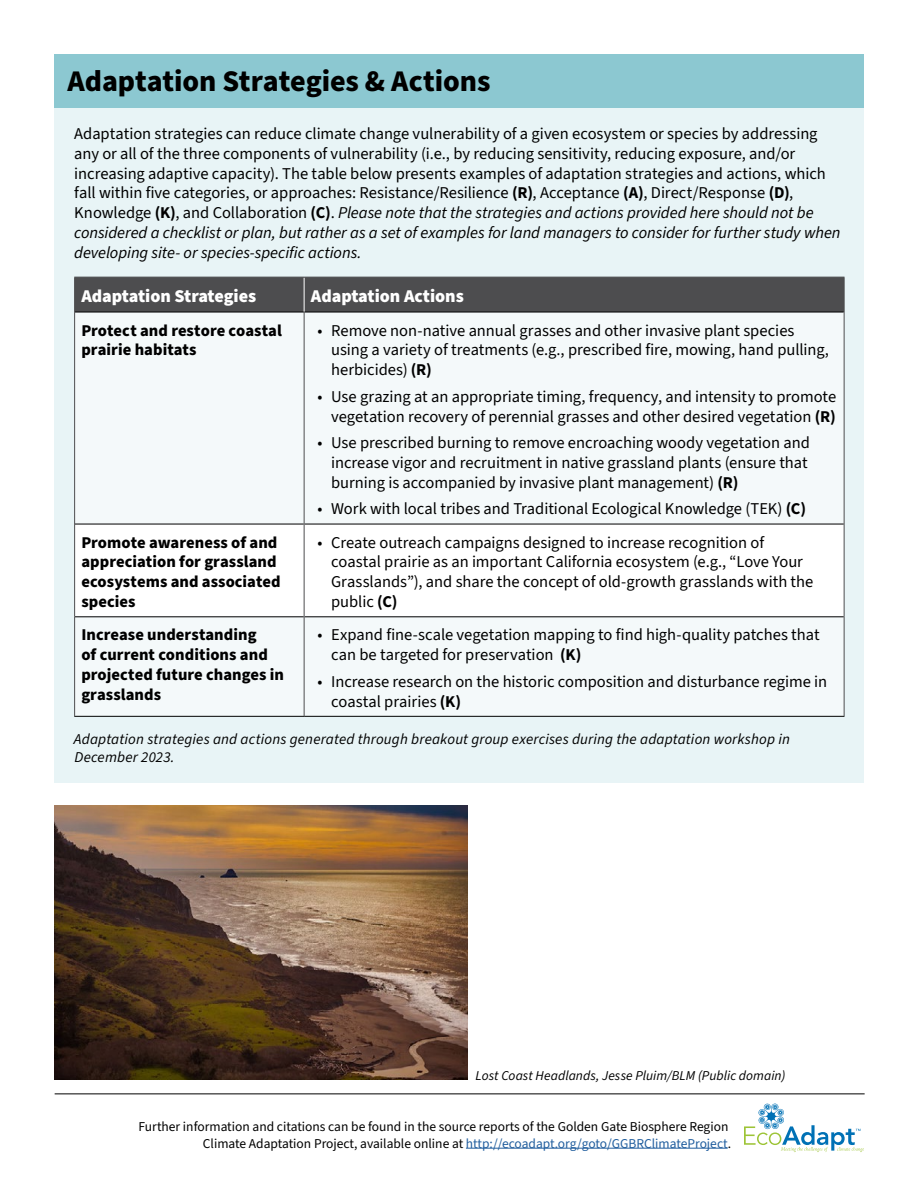
<style>
.page{position:relative;width:918px;height:1188px;background:#fff}
.page>*{position:absolute;margin:0;border:0;box-sizing:border-box;transform-origin:0 0}
.t1{font:800 30px "Source Sans 3";letter-spacing:-.005em;color:#000}
.t2{font:900 18px "Source Sans 3";color:#fff}
.Body_Copy{font:16.5px/19.8px "Source Sans 3";color:#000}
.table_not_bullets{font:800 16.5px/19.8px "Source Sans 3";letter-spacing:.005em;color:#000}
.Body_Copy-2{font:italic 15px/18px "Source Sans 3";letter-spacing:.01em;color:#000}
.t3{font:13.5px/16.2px "Source Sans 3";color:#000;text-align:right}
.Photo_Credit{font:italic 13.5px "Source Sans 3";letter-spacing:.005em;color:#000}
.s1{font-weight:700}
.s2{font-style:italic}
.s3{color:#215e9e}
</style>
<div class="page">
<hr style="left:466px;top:1148px;width:262px;height:1px;background:#215e9e">
<svg style="left:744px;top:1104px;width:120px;height:48px"></svg>
<hr style="left:55px;top:1094px;width:810px;height:1px;background:#000">
<div style="left:54px;top:108px;width:810px;height:675px;background:#e8f4f6"></div>
<div style="left:54px;top:54px;width:810px;height:54px;background:#8cc8d1"></div>
<div style="left:75px;top:278px;width:769px;height:34px;background:#4d4d4f"></div>
<div style="left:75px;top:313px;width:769px;height:211px;background:#f4f9fa"></div>
<div style="left:75px;top:525px;width:769px;height:91px;background:#fff"></div>
<div style="left:75px;top:617px;width:769px;height:99px;background:#f4f9fa"></div>
<hr style="left:75px;top:312px;width:229px;height:1px;background:#000">
<hr style="left:304px;top:312px;width:540px;height:1px;background:#000">
<hr style="left:75px;top:524px;width:229px;height:1px;background:#000">
<hr style="left:304px;top:524px;width:540px;height:1px;background:#000">
<hr style="left:75px;top:616px;width:229px;height:1px;background:#000">
<hr style="left:304px;top:616px;width:540px;height:1px;background:#000">
<hr style="left:74px;top:716px;width:230px;height:1px;background:#000">
<hr style="left:304px;top:716px;width:540px;height:1px;background:#000">
<hr style="left:304px;top:312px;width:1px;height:212px;background:#4d4d4f">
<hr style="left:304px;top:524px;width:1px;height:93px;background:#4d4d4f">
<hr style="left:304px;top:617px;width:1px;height:99px;background:#4d4d4f">
<hr style="left:304px;top:277px;width:1px;height:35px;background:#fff">
<hr style="left:74px;top:277px;width:230px;height:1px;background:#4d4d4f">
<hr style="left:74px;top:277px;width:1px;height:35px;background:#4d4d4f">
<hr style="left:304px;top:277px;width:540px;height:1px;background:#4d4d4f">
<hr style="left:844px;top:277px;width:1px;height:35px;background:#4d4d4f">
<hr style="left:74px;top:312px;width:1px;height:212px;background:#4d4d4f">
<hr style="left:844px;top:312px;width:1px;height:212px;background:#4d4d4f">
<hr style="left:74px;top:524px;width:1px;height:93px;background:#4d4d4f">
<hr style="left:844px;top:524px;width:1px;height:93px;background:#4d4d4f">
<hr style="left:74px;top:617px;width:1px;height:99px;background:#4d4d4f">
<hr style="left:844px;top:617px;width:1px;height:99px;background:#4d4d4f">
<img style="left:54px;top:806px;width:414px;height:274px">
<h2 class="t1" style="left:68px;top:61px;width:424px">Adaptation Strategies &amp; Actions</h2>
<p class="Body_Copy" style="left:74px;top:124px;width:768px">Adaptation strategies can reduce climate change vulnerability of a given ecosystem or species by addressing any or all of the three components of vulnerability (i.e., by reducing sensitivity, reducing exposure, and/or increasing adaptive capacity). The table below presents examples of adaptation strategies and actions, which fall within five categories, or approaches: Resistance/Resilience <span class="s1">(R)</span>, Acceptance <span class="s1">(A)</span>, Direct/Response <span class="s1">(D)</span>, Knowledge <span class="s1">(K)</span>, and Collaboration <span class="s1">(C)</span>. <span class="s2">Please note that the strategies and actions provided here should not be considered a checklist or plan, but rather as a set of examples for land managers to consider for further study when developing site- or species-specific actions.</span></p>
<p class="t2" style="left:81px;top:284px;width:176px">Adaptation Strategies</p>
<p class="t2" style="left:311px;top:284px;width:155px">Adaptation Actions</p>
<p class="table_not_bullets" style="left:81px;top:320px;width:202px">Protect and restore coastal prairie habitats</p>
<p class="Body_Copy" style="left:331px;top:320px;width:499px;text-indent:-14px">• Remove non-native annual grasses and other invasive plant species using a variety of treatments (e.g., prescribed fire, mowing, hand pulling, herbicides) <span class="s1">(R)</span></p>
<p class="Body_Copy" style="left:318px;top:386px;width:520px;text-align:right">• Use grazing at an appropriate timing, frequency, and intensity to promote vegetation recovery of perennial grasses and other desired vegetation <span class="s1">(R)</span></p>
<p class="Body_Copy" style="left:331px;top:433px;width:480px;text-indent:-14px">• Use prescribed burning to remove encroaching woody vegetation and increase vigor and recruitment in native grassland plants (ensure that burning is accompanied by invasive plant management) <span class="s1">(R)</span></p>
<p class="Body_Copy" style="left:318px;top:499px;width:490px">• Work with local tribes and Traditional Ecological Knowledge (TEK) <span class="s1">(C)</span></p>
<p class="table_not_bullets" style="left:81px;top:532px;width:201px">Promote awareness of and appreciation for grassland ecosystems and associated species</p>
<p class="Body_Copy" style="left:331px;top:532px;width:484px;text-indent:-14px">• Create outreach campaigns designed to increase recognition of coastal prairie as an important California ecosystem (e.g., “Love Your Grasslands”), and share the concept of old-growth grasslands with the public <span class="s1">(C)</span></p>
<p class="table_not_bullets" style="left:81px;top:625px;width:204px">Increase understanding<br>of current conditions and projected future changes in grasslands</p>
<p class="Body_Copy" style="left:331px;top:625px;width:490px;text-indent:-14px">• Expand fine-scale vegetation mapping to find high-quality patches that can be targeted for preservation <span class="s1">(K)</span></p>
<p class="Body_Copy" style="left:331px;top:671px;width:498px;text-indent:-14px">• Increase research on the historic composition and disturbance regime in coastal prairies <span class="s1">(K)</span></p>
<p class="Body_Copy-2" style="left:74px;top:730px;width:717px">Adaptation strategies and actions generated through breakout group exercises during the adaptation workshop in<br>December 2023.</p>
<p class="Photo_Credit" style="left:476px;top:1067px;width:311px">Lost Coast Headlands, Jesse Pluim/BLM (Public domain)</p>
<p class="t3" style="left:139px;top:1119px;width:594px">Further information and citations can be found in the source reports of the Golden Gate Biosphere Region<br>Climate Adaptation Project, available online at <span class="s3">http://ecoadapt.org/goto/GGBRClimateProject</span>.</p>
</div>
